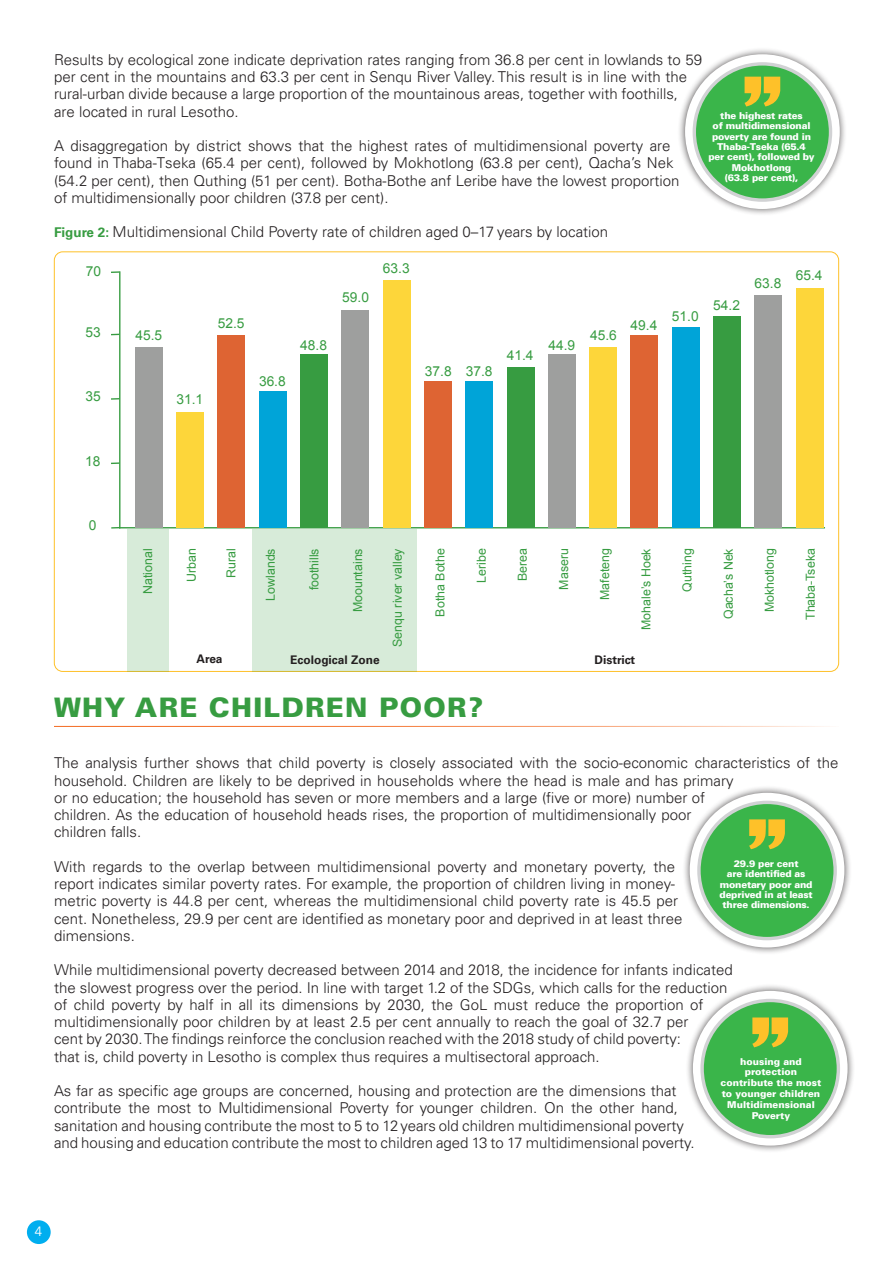
<style>
.page{position:relative;width:893px;height:1263px;background:#fff}
.page>*{position:absolute;margin:0;border:0;box-sizing:border-box;transform-origin:0 0}
._04_Heading_no_TOC{font:900 27px "Univers LT Pro 75";letter-spacing:.045em;color:#379c41}
.t1{font:300 15px/17.2px "Univers LT Pro 45";color:#231f20}
.t2{font:13.8px "Arial";color:#379c41}
.t3{font:13.5px "Avenir Next";color:#fff}
.t4{font:12.45px "Arial";color:#379c41}
.t5{font:700 11.85px "Univers LT Pro 65";color:#231f20}
.t6{font:900 9.45px/10.4px "Univers LT Pro 75";letter-spacing:-.02em;color:#fff;text-align:center}
.t7{font:900 9.45px/10.9px "Univers LT Pro 75";color:#fff;text-align:center}
.s1{font-family:"Univers LT Pro 65";font-weight:700;font-size:13.5px;color:#379c41}
</style>
<div class="page">
<div style="left:27px;top:1220px;width:24px;height:24px;background:#00aeef;border-radius:50%"></div>
<hr style="left:119px;top:527px;width:706px;height:1px;background:#379c41">
<hr style="left:119px;top:271px;width:1px;height:257px;background:#379c41">
<svg style="left:111px;top:271px;width:9px;height:2px"></svg>
<svg style="left:111px;top:398px;width:9px;height:2px"></svg>
<svg style="left:111px;top:527px;width:9px;height:2px"></svg>
<svg style="left:111px;top:462px;width:9px;height:2px"></svg>
<div style="left:135px;top:347px;width:28px;height:181px;background:#9e9f9e"></div>
<div style="left:176px;top:412px;width:28px;height:116px;background:#fdd63a"></div>
<div style="left:218px;top:335px;width:27px;height:193px;background:#de6433"></div>
<div style="left:259px;top:391px;width:27px;height:137px;background:#00a4d8"></div>
<div style="left:300px;top:355px;width:28px;height:173px;background:#379c41"></div>
<div style="left:342px;top:310px;width:27px;height:218px;background:#9e9f9e"></div>
<div style="left:383px;top:280px;width:27px;height:248px;background:#fdd63a"></div>
<div style="left:424px;top:381px;width:28px;height:147px;background:#de6433"></div>
<div style="left:465px;top:381px;width:28px;height:147px;background:#00a4d8"></div>
<div style="left:507px;top:367px;width:27px;height:161px;background:#379c41"></div>
<div style="left:548px;top:355px;width:28px;height:173px;background:#9e9f9e"></div>
<div style="left:589px;top:347px;width:28px;height:181px;background:#fdd63a"></div>
<div style="left:631px;top:335px;width:27px;height:193px;background:#de6433"></div>
<div style="left:672px;top:327px;width:27px;height:201px;background:#00a4d8"></div>
<div style="left:713px;top:316px;width:28px;height:212px;background:#379c41"></div>
<div style="left:754px;top:295px;width:28px;height:233px;background:#9e9f9e"></div>
<div style="left:796px;top:288px;width:27px;height:240px;background:#fdd63a"></div>
<div style="left:127px;top:529px;width:41px;height:143px;background:#d7ebd9"></div>
<div style="left:253px;top:529px;width:164px;height:143px;background:#d7ebd9"></div>
<hr style="left:54px;top:726px;width:785px;height:1px;background:#f36a21">
<div style="left:677px;top:47px;width:171px;height:170px;background:#231f20;opacity:.75"></div>
<svg style="left:685px;top:54px;width:155px;height:155px"></svg>
<div style="left:694px;top:64px;width:136px;height:136px;background:#3ab54a;border-radius:50%"></div>
<div style="left:693px;top:62px;width:139px;height:140px;border:3px solid #d1d2d4;border-radius:50%"></div>
<svg style="left:745px;top:77px;width:35px;height:30px"></svg>
<div style="left:682px;top:785px;width:170px;height:170px;background:#231f20;opacity:.75"></div>
<svg style="left:690px;top:793px;width:154px;height:154px"></svg>
<div style="left:699px;top:802px;width:136px;height:136px;background:#3ab54a;border-radius:50%"></div>
<div style="left:697px;top:801px;width:140px;height:139px;border:3px solid #d1d2d4;border-radius:50%"></div>
<svg style="left:749px;top:819px;width:36px;height:30px"></svg>
<div style="left:685px;top:983px;width:170px;height:170px;background:#231f20;opacity:.75"></div>
<svg style="left:693px;top:991px;width:155px;height:154px"></svg>
<div style="left:702px;top:1000px;width:136px;height:137px;background:#3ab54a;border-radius:50%"></div>
<div style="left:700px;top:999px;width:140px;height:139px;border:3px solid #d1d2d4;border-radius:50%"></div>
<svg style="left:752px;top:1017px;width:36px;height:30px"></svg>
<p class="t1" style="left:54px;top:51px;width:649px">Results by ecological zone indicate deprivation rates ranging from 36.8 per cent in lowlands to 59 per cent in the mountains and 63.3 per cent in Senqu River Valley. This result is in line with the rural-urban divide because a large proportion of the mountainous areas, together with foothills, are located in rural Lesotho.</p>
<p class="t1" style="left:54px;top:137px;width:627px">A disaggregation by district shows that the highest rates of multidimensional poverty are found in Thaba-Tseka (65.4 per cent), followed by Mokhotlong (63.8 per cent), Qacha’s Nek (54.2 per cent), then Quthing (51 per cent). Botha-Bothe anf Leribe have the lowest proportion of multidimensionally poor children (37.8 per cent).</p>
<p class="t1" style="left:54px;top:223px;width:556px"><span class="s1">Figure 2:</span> Multidimensional Child Poverty rate of children aged 0–17 years by location</p>
<p class="t2" style="left:86px;top:262px;width:17px">70</p>
<p class="t6" style="left:720px;top:110px;width:84px">the highest rates</p>
<p class="t6" style="left:708px;top:120px;width:108px">of multidimensional poverty are found in<br>Thaba-Tseka (65.4 per cent), followed by<br>Mokhotlong</p>
<p class="t6" style="left:725px;top:172px;width:75px">(63.8 per cent),</p>
<p class="t2" style="left:383px;top:259px;width:28px">63.3</p>
<p class="t2" style="left:796px;top:267px;width:28px">65.4</p>
<p class="t2" style="left:754px;top:274px;width:28px">63.8</p>
<p class="t2" style="left:85px;top:323px;width:17px">53</p>
<p class="t2" style="left:85px;top:388px;width:17px">35</p>
<p class="t2" style="left:85px;top:452px;width:17px">18</p>
<p class="t2" style="left:89px;top:516px;width:9px">0</p>
<p class="t2" style="left:135px;top:326px;width:28px">45.5</p>
<p class="t2" style="left:176px;top:390px;width:28px">31.1</p>
<p class="t2" style="left:218px;top:315px;width:28px">52.5</p>
<p class="t2" style="left:259px;top:372px;width:28px">36.8</p>
<p class="t2" style="left:300px;top:336px;width:28px">48.8</p>
<p class="t2" style="left:342px;top:289px;width:28px">59.0</p>
<p class="t2" style="left:425px;top:362px;width:28px">37.8</p>
<p class="t2" style="left:466px;top:362px;width:28px">37.8</p>
<p class="t2" style="left:507px;top:346px;width:28px">41.4</p>
<p class="t2" style="left:548px;top:336px;width:28px">44.9</p>
<p class="t2" style="left:590px;top:326px;width:28px">45.6</p>
<p class="t2" style="left:631px;top:316px;width:28px">49.4</p>
<p class="t2" style="left:672px;top:307px;width:28px">51.0</p>
<p class="t2" style="left:713px;top:296px;width:28px">54.2</p>
<p class="t4" style="left:140px;top:594px;width:47px;rotate:-90deg">National</p>
<p class="t4" style="left:183px;top:582px;width:35px;rotate:-90deg">Urban</p>
<p class="t4" style="left:223px;top:578px;width:31px;rotate:-90deg">Rural</p>
<p class="t4" style="left:262px;top:601px;width:54px;rotate:-90deg">Lowlands</p>
<p class="t4" style="left:306px;top:590px;width:43px;rotate:-90deg">foothills</p>
<p class="t4" style="left:350px;top:612px;width:66px;rotate:-90deg">Moountains</p>
<p class="t4" style="left:389px;top:647px;width:100px;rotate:-90deg">Senqu river valley</p>
<p class="t4" style="left:432px;top:616px;width:70px;rotate:-90deg">Botha Bothe</p>
<p class="t4" style="left:473px;top:583px;width:36px;rotate:-90deg">Leribe</p>
<p class="t4" style="left:514px;top:581px;width:35px;rotate:-90deg">Berea</p>
<p class="t4" style="left:556px;top:590px;width:43px;rotate:-90deg">Maseru</p>
<p class="t4" style="left:597px;top:600px;width:53px;rotate:-90deg">Mafeteng</p>
<p class="t4" style="left:638px;top:630px;width:83px;rotate:-90deg">Mohale’s Hoek</p>
<p class="t4" style="left:679px;top:592px;width:45px;rotate:-90deg">Quthing</p>
<p class="t4" style="left:720px;top:619px;width:72px;rotate:-90deg">Qacha’s Nek</p>
<p class="t4" style="left:761px;top:612px;width:66px;rotate:-90deg">Mokhotlong</p>
<p class="t4" style="left:802px;top:620px;width:73px;rotate:-90deg">Thaba-Tseka</p>
<p class="t5" style="left:196px;top:650px;width:28px">Area</p>
<p class="t5" style="left:290px;top:651px;width:91px">Ecological Zone</p>
<p class="t5" style="left:595px;top:651px;width:42px">District</p>
<p class="_04_Heading_no_TOC" style="left:54px;top:688px;width:431px">WHY ARE CHILDREN POOR?</p>
<p class="t1" style="left:54px;top:754px;width:786px">The analysis further shows that child poverty is closely associated with the socio-economic characteristics of the household. Children are likely to be deprived in households where the head is male and has primary<br>or no education; the household has seven or more members and a large (five or more) number of<br>children. As the education of household heads rises, the proportion of multidimensionally poor<br>children falls.</p>
<p class="t1" style="left:54px;top:857px;width:630px">With regards to the overlap between multidimensional poverty and monetary poverty, the report indicates similar poverty rates. For example, the proportion of children living in money&shy;metric poverty is 44.8 per cent, whereas the multidimensional child poverty rate is 45.5 per cent. Nonetheless, 29.9 per cent are identified as monetary poor and deprived in at least three dimensions.</p>
<p class="t1" style="left:54px;top:961px;width:680px">While multidimensional poverty decreased between 2014 and 2018, the incidence for infants indicated</p>
<p class="t1" style="left:54px;top:978px;width:675px">the slowest progress over the period. In line with target 1.2 of the SDGs, which calls for the reduction</p>
<p class="t1" style="left:54px;top:995px;width:651px">of child poverty by half in all its dimensions by 2030, the GoL must reduce the proportion of multidimensionally poor children by at least 2.5 per cent annually to reach the goal of 32.7 per cent by 2030. The findings reinforce the conclusion reached with the 2018 study of child poverty: that is, child poverty in Lesotho is complex thus requires a multisectoral approach.</p>
<p class="t1" style="left:54px;top:1082px;width:642px">As far as specific age groups are concerned, housing and protection are the dimensions that contribute the most to Multidimensional Poverty for younger children. On the other hand, sanitation and housing contribute the most to 5 to 12 years old children multidimensional poverty and housing and education contribute the most to children aged 13 to 17 multidimensional poverty.</p>
<p class="t6" style="left:734px;top:858px;width:66px">29.9 per cent</p>
<p class="t6" style="left:727px;top:868px;width:80px">are identified as</p>
<p class="t6" style="left:719px;top:879px;width:95px;text-align:left">monetary poor and deprived in at least</p>
<p class="t6" style="left:723px;top:899px;width:89px">three dimensions.</p>
<p class="t7" style="left:721px;top:1055px;width:102px">housing and protection contribute the most to younger children<br>Multidimensional</p>
<p class="t6" style="left:752px;top:1110px;width:40px">Poverty</p>
<p class="t3" style="left:35px;top:1220px;width:9px">4</p>
</div>
